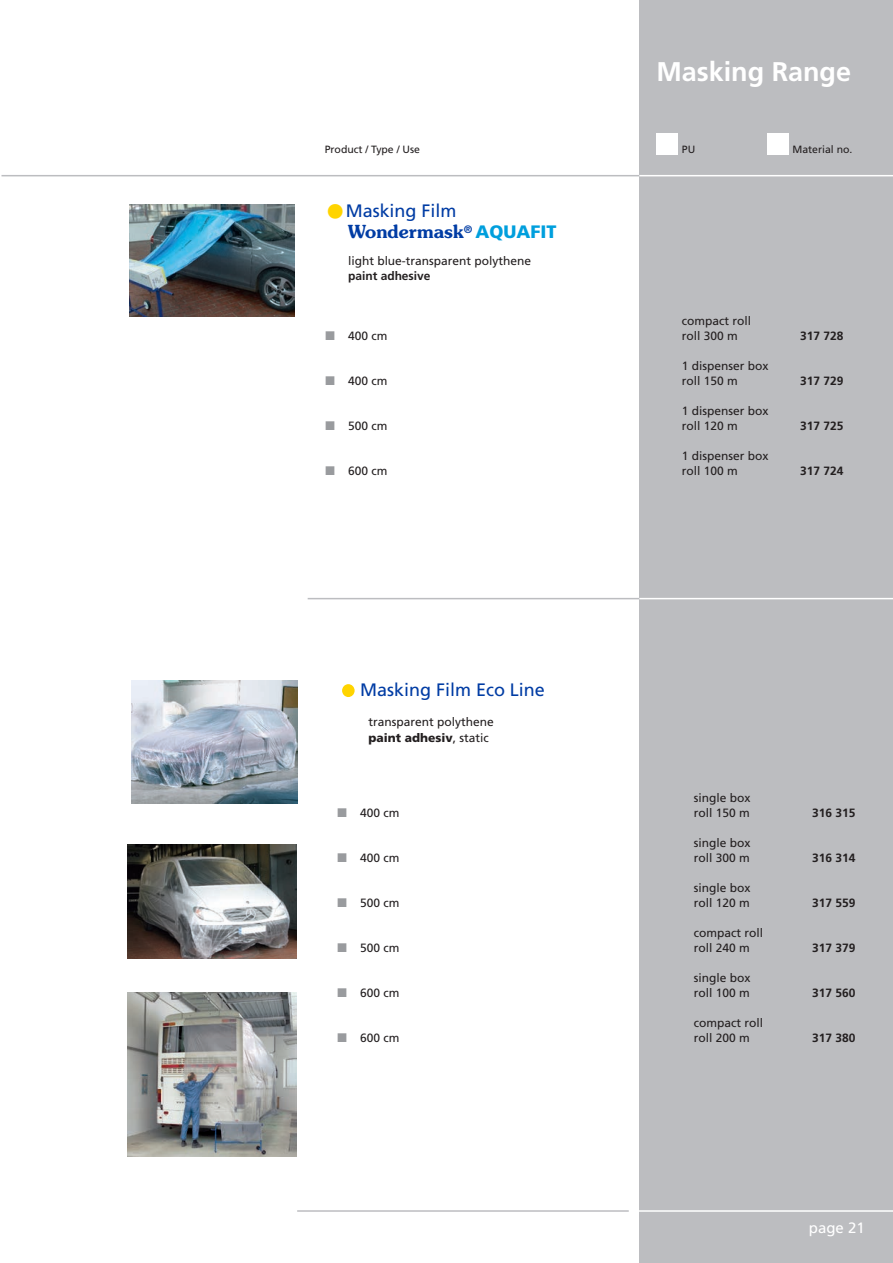
<style>
.page{position:relative;width:893px;height:1263px;background:#fff}
.page>*{position:absolute;margin:0;border:0;box-sizing:border-box;transform-origin:0 0}
.t1{font:700 27px "Frutiger";color:#fff}
.t2{font:18px "Frutiger";color:#003ca4}
.t3{font:700 18px "Southern";color:#003ca4}
.t4{font:15px "Frutiger";color:#fff}
.t5{font:12px/15px "Frutiger";color:#231f20}
.t6{font:700 12px "Frutiger";color:#231f20}
.t7{font:10.5px "Frutiger";color:#231f20}
.s1{font-size:42px;color:#ffd400}
.s2{font-family:"Frutiger";font-weight:900;color:#009fdd}
.s3{font-weight:900}
</style>
<div class="page">
<div style="left:639px;top:0;width:254px;height:1263px;background:#bcbdc0"></div>
<hr style="left:2px;top:175px;width:637px;height:1px;background:#bcbdc0">
<hr style="left:639px;top:175px;width:254px;height:1px;background:#fff">
<hr style="left:308px;top:598px;width:331px;height:1px;background:#bcbdc0">
<hr style="left:639px;top:598px;width:254px;height:1px;background:#fff">
<hr style="left:297px;top:1210px;width:332px;height:2px;background:#bcbdc0">
<hr style="left:629px;top:1210px;width:264px;height:2px;background:#fff">
<img style="left:132px;top:680px;width:166px;height:124px">
<div style="left:342px;top:684px;width:13px;height:13px;background:#ffd400;border-radius:50%"></div>
<img style="left:128px;top:845px;width:168px;height:114px">
<img style="left:128px;top:993px;width:169px;height:164px">
<div style="left:656px;top:133px;width:22px;height:21px;background:#fff"></div>
<div style="left:767px;top:133px;width:21px;height:21px;background:#fff"></div>
<img style="left:129px;top:205px;width:166px;height:111px">
<h1 class="t1" style="left:656px;top:61px;width:196px">Masking Range</h1>
<p class="t7" style="left:325px;top:145px;width:97px">Product / Type / Use</p>
<p class="t7" style="left:682px;top:145px;width:15px">PU</p>
<p class="t7" style="left:792px;top:145px;width:62px">Material no.</p>
<h2 class="t2" style="left:325px;top:204px;width:133px"><span class="s1">•</span>Masking Film</h2>
<h2 class="t3" style="left:348px;top:221px;width:210px">Wondermask<sup>®</sup> <span class="s2">AQUAFIT</span></h2>
<p class="t5" style="left:348px;top:254px;width:185px">light blue-transparent polythene</p>
<p class="t6" style="left:348px;top:271px;width:84px">paint adhesive</p>
<p class="t5" style="left:682px;top:314px;width:71px">compact roll</p>
<p class="t5" style="left:348px;top:329px;width:41px">400 cm</p>
<p class="t5" style="left:682px;top:329px;width:57px">roll 300 m</p>
<p class="t6" style="left:800px;top:331px;width:45px">317 728</p>
<p class="t5" style="left:682px;top:359px;width:88px">1 dispenser box</p>
<p class="t5" style="left:348px;top:374px;width:41px">400 cm</p>
<p class="t5" style="left:682px;top:374px;width:57px">roll 150 m</p>
<p class="t6" style="left:800px;top:376px;width:45px">317 729</p>
<p class="t5" style="left:682px;top:404px;width:88px">1 dispenser box</p>
<p class="t5" style="left:348px;top:419px;width:41px">500 cm</p>
<p class="t5" style="left:682px;top:419px;width:57px">roll 120 m</p>
<p class="t6" style="left:800px;top:421px;width:45px">317 725</p>
<p class="t5" style="left:682px;top:449px;width:88px">1 dispenser box</p>
<p class="t5" style="left:348px;top:464px;width:41px">600 cm</p>
<p class="t5" style="left:682px;top:464px;width:57px">roll 100 m</p>
<p class="t6" style="left:800px;top:466px;width:45px">317 724</p>
<h2 class="t2" style="left:360px;top:683px;width:186px">Masking Film Eco Line</h2>
<p class="t5" style="left:369px;top:716px;width:127px">transparent polythene <span class="s3">paint adhesiv</span>, static</p>
<p class="t5" style="left:694px;top:791px;width:58px">single box</p>
<p class="t5" style="left:360px;top:806px;width:41px">400 cm</p>
<p class="t5" style="left:694px;top:806px;width:57px">roll 150 m</p>
<p class="t6" style="left:812px;top:807px;width:45px">316 315</p>
<p class="t5" style="left:694px;top:836px;width:58px">single box</p>
<p class="t5" style="left:360px;top:851px;width:41px">400 cm</p>
<p class="t5" style="left:694px;top:851px;width:57px">roll 300 m</p>
<p class="t6" style="left:812px;top:852px;width:45px">316 314</p>
<p class="t5" style="left:694px;top:881px;width:58px">single box</p>
<p class="t5" style="left:360px;top:896px;width:41px">500 cm</p>
<p class="t5" style="left:694px;top:896px;width:57px">roll 120 m</p>
<p class="t6" style="left:812px;top:897px;width:45px">317 559</p>
<p class="t5" style="left:694px;top:926px;width:71px">compact roll</p>
<p class="t5" style="left:360px;top:941px;width:41px">500 cm</p>
<p class="t5" style="left:694px;top:941px;width:57px">roll 240 m</p>
<p class="t6" style="left:812px;top:942px;width:45px">317 379</p>
<p class="t5" style="left:694px;top:971px;width:58px">single box</p>
<p class="t5" style="left:360px;top:986px;width:41px">600 cm</p>
<p class="t5" style="left:694px;top:986px;width:57px">roll 100 m</p>
<p class="t6" style="left:812px;top:987px;width:45px">317 560</p>
<p class="t5" style="left:694px;top:1016px;width:71px">compact roll</p>
<p class="t5" style="left:360px;top:1031px;width:41px">600 cm</p>
<p class="t5" style="left:694px;top:1031px;width:57px">roll 200 m</p>
<p class="t6" style="left:812px;top:1032px;width:45px">317 380</p>
<p class="t4" style="left:809px;top:1222px;width:57px">page 21</p>
</div>
